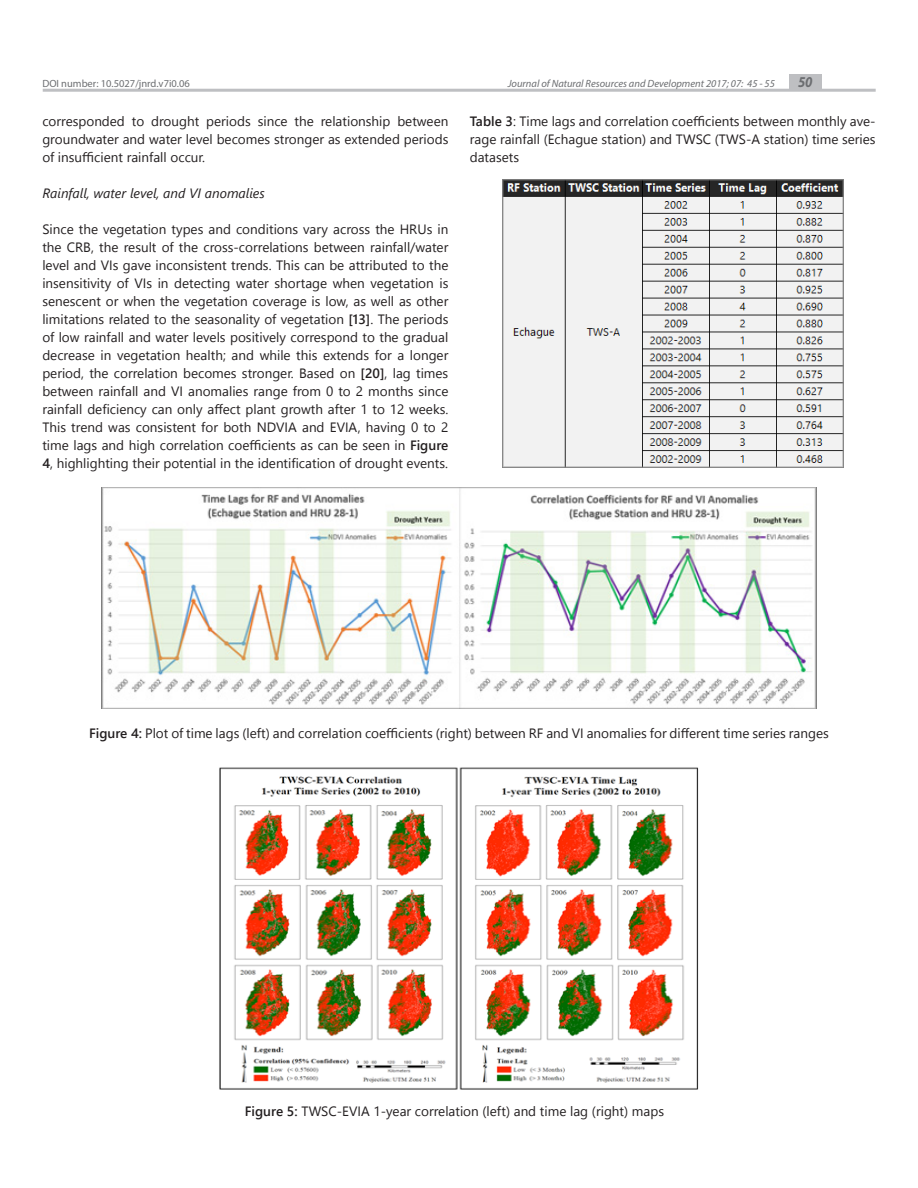
<style>
.page{position:relative;width:918px;height:1188px;background:#fff}
.page>*{position:absolute;margin:0;border:0;box-sizing:border-box;transform-origin:0 0}
.t1{font:italic 700 15.15px "Myriad Pro";color:#6c6e71;scale:.89 1}
.Body_Text{font:13.5px/18px "Segoe UI";color:#231f20;text-align:justify}
.Body_Text-2{font:italic 13.5px "Segoe UI";color:#231f20}
.t2{font:italic 10.5px "Myriad Pro";color:#6c6e71}
.t3{font:10.5px "Myriad Pro";color:#6c6e71}
.s1{font-weight:600}
</style>
<div class="page">
<hr style="left:43px;top:89px;width:833px;height:3px;background:#bebfc2">
<div style="left:789px;top:74px;width:33px;height:15px;background:#bebfc2"></div>
<img style="left:502px;top:179px;width:341px;height:289px">
<img style="left:102px;top:488px;width:714px;height:221px">
<img style="left:219px;top:767px;width:480px;height:323px">
<p class="t3" style="left:42px;top:77px;width:149px">DOI number: 10.5027/jnrd.v7i0.06</p>
<p class="t2" style="left:508px;top:77px;width:269px">Journal of Natural Resources and Development 2017; 07: 45 - 55</p>
<p class="t1" style="left:798px;top:72px;width:18px">50</p>
<p class="Body_Text" style="left:42px;top:112px;width:408px">corresponded to drought periods since the relationship between groundwater and water level becomes stronger as extended periods of insufficient rainfall occur.</p>
<p class="Body_Text-2" style="left:42px;top:184px;width:224px">Rainfall, water level, and VI anomalies</p>
<p class="Body_Text" style="left:42px;top:220px;width:408px">Since the vegetation types and conditions vary across the HRUs in the CRB, the result of the cross-correlations between rainfall/water level and VIs gave inconsistent trends. This can be attributed to the insensitivity of VIs in detecting water shortage when vegetation is senescent or when the vegetation coverage is low, as well as other limitations related to the seasonality of vegetation <span class="s1">[13]</span>. The periods of low rainfall and water levels positively correspond to the gradual decrease in vegetation health; and while this extends for a longer period, the correlation becomes stronger. Based on <span class="s1">[20]</span>, lag times between rainfall and VI anomalies range from 0 to 2 months since rainfall deficiency can only affect plant growth after 1 to 12 weeks.<br>This trend was consistent for both NDVIA and EVIA, having 0 to 2 time lags and high correlation coefficients as can be seen in <span class="s1">Figure 4</span>, highlighting their potential in the identification of drought events.</p>
<p class="Body_Text" style="left:470px;top:112px;width:407px"><span class="s1">Table 3</span>: Time lags and correlation coefficients between monthly ave&shy;rage rainfall (Echague station) and TWSC (TWS-A station) time series datasets</p>
<p class="Body_Text" style="left:89px;top:724px;width:741px"><span class="s1">Figure 4:</span> Plot of time lags (left) and correlation coefficients (right) between RF and VI anomalies for different time series ranges</p>
<p class="Body_Text" style="left:245px;top:1102px;width:421px"><span class="s1">Figure 5:</span> TWSC-EVIA 1-year correlation (left) and time lag (right) maps</p>
</div>
